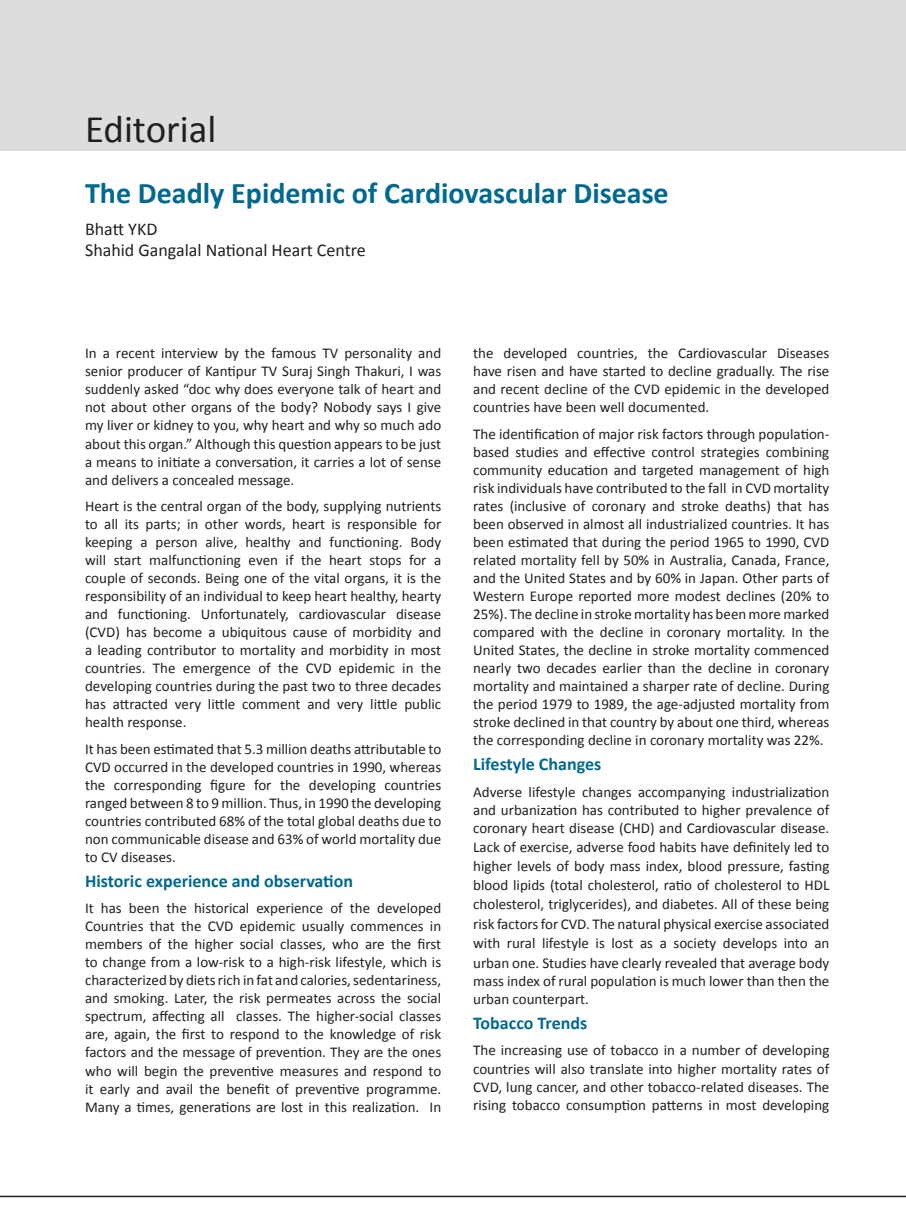
<style>
.page{position:relative;width:906px;height:1217px;background:#fff}
.page>*{position:absolute;margin:0;border:0;box-sizing:border-box;transform-origin:0 0}
.Editorial_Heading{font:39px "Calibri";color:#231f20}
.Heading{font:700 30px "Calibri";color:#006991}
.Heading_2{font:700 18px "Calibri";color:#006991}
.Heading_1{font:18px "Calibri";color:#231f20}
.t1{font:15px/18px "Calibri";color:#231f20;text-align:justify}
</style>
<div class="page">
<hr style="left:0;top:1195px;width:906px;height:1px;background:#231f20">
<div style="left:0;top:0;width:906px;height:150px;background:#dcdddf"></div>
<p class="Editorial_Heading" style="left:85px;top:104px;width:133px">Editorial</p>
<p class="Heading" style="left:85px;top:175px;width:585px">The Deadly Epidemic of Cardiovascular Disease</p>
<p class="Heading_1" style="left:85px;top:217px;width:74px">Bhatt YKD</p>
<p class="Heading_1" style="left:85px;top:239px;width:282px">Shahid Gangalal National Heart Centre</p>
<p class="t1" style="left:85px;top:344px;width:358px">In a recent interview by the famous TV personality and senior producer of Kantipur TV Suraj Singh Thakuri, I was suddenly asked “doc why does everyone talk of heart and not about other organs of the body? Nobody says I give my liver or kidney to you, why heart and why so much ado about this organ.” Although this question appears to be just a means to initiate a conversation, it carries a lot of sense and delivers a concealed message.</p>
<p class="t1" style="left:85px;top:497px;width:358px">Heart is the central organ of the body, supplying nutrients to all its parts; in other words, heart is responsible for keeping a person alive, healthy and functioning. Body will start malfunctioning even if the heart stops for a couple of seconds. Being one of the vital organs, it is the responsibility of an individual to keep heart healthy, hearty and functioning. Unfortunately, cardiovascular disease (CVD) has become a ubiquitous cause of morbidity and a leading contributor to mortality and morbidity in most countries. The emergence of the CVD epidemic in the developing countries during the past two to three decades has attracted very little comment and very little public health response.</p>
<p class="t1" style="left:85px;top:739px;width:358px">It has been estimated that 5.3 million deaths attributable to CVD occurred in the developed countries in 1990, whereas the corresponding figure for the developing countries ranged between 8 to 9 million. Thus, in 1990 the developing countries contributed 68% of the total global deaths due to non communicable disease and 63% of world mortality due to CV diseases.</p>
<p class="Heading_2" style="left:85px;top:869px;width:270px">Historic experience and observation</p>
<p class="t1" style="left:85px;top:899px;width:358px">It has been the historical experience of the developed Countries that the CVD epidemic usually commences in members of the higher social classes, who are the first to change from a low-risk to a high-risk lifestyle, which is characterized by diets rich in fat and calories, sedentariness, and smoking. Later, the risk permeates across the social spectrum, affecting all classes. The higher-social classes are, again, the first to respond to the knowledge of risk factors and the message of prevention. They are the ones who will begin the preventive measures and respond to it early and avail the benefit of preventive programme.<br>Many a times, generations are lost in this realization. In</p>
<p class="t1" style="left:473px;top:344px;width:358px">the developed countries, the Cardiovascular Diseases have risen and have started to decline gradually. The rise and recent decline of the CVD epidemic in the developed countries have been well documented.</p>
<p class="t1" style="left:473px;top:425px;width:358px">The identification of major risk factors through population&shy;based studies and effective control strategies combining community education and targeted management of high risk individuals have contributed to the fall in CVD mortality rates (inclusive of coronary and stroke deaths) that has been observed in almost all industrialized countries. It has been estimated that during the period 1965 to 1990, CVD related mortality fell by 50% in Australia, Canada, France, and the United States and by 60% in Japan. Other parts of Western Europe reported more modest declines (20% to 25%). The decline in stroke mortality has been more marked compared with the decline in coronary mortality. In the United States, the decline in stroke mortality commenced nearly two decades earlier than the decline in coronary mortality and maintained a sharper rate of decline. During the period 1979 to 1989, the age-adjusted mortality from stroke declined in that country by about one third, whereas the corresponding decline in coronary mortality was 22%.</p>
<p class="Heading_2" style="left:473px;top:753px;width:130px">Lifestyle Changes</p>
<p class="t1" style="left:473px;top:782px;width:358px">Adverse lifestyle changes accompanying industrialization and urbanization has contributed to higher prevalence of coronary heart disease (CHD) and Cardiovascular disease.</p>
<p class="t1" style="left:473px;top:837px;width:358px;line-height:19.2px">Lack of exercise, adverse food habits have definitely led to higher levels of body mass index, blood pressure, fasting blood lipids (total cholesterol, ratio of cholesterol to HDL cholesterol, triglycerides), and diabetes. All of these being risk factors for CVD. The natural physical exercise associated with rural lifestyle is lost as a society develops into an urban one. Studies have clearly revealed that average body</p>
<p class="t1" style="left:473px;top:971px;width:358px">mass index of rural population is much lower than then the urban counterpart.</p>
<p class="Heading_2" style="left:473px;top:1011px;width:116px">Tobacco Trends</p>
<p class="t1" style="left:473px;top:1041px;width:358px">The increasing use of tobacco in a number of developing countries will also translate into higher mortality rates of CVD, lung cancer, and other tobacco-related diseases. The rising tobacco consumption patterns in most developing</p>
</div>
